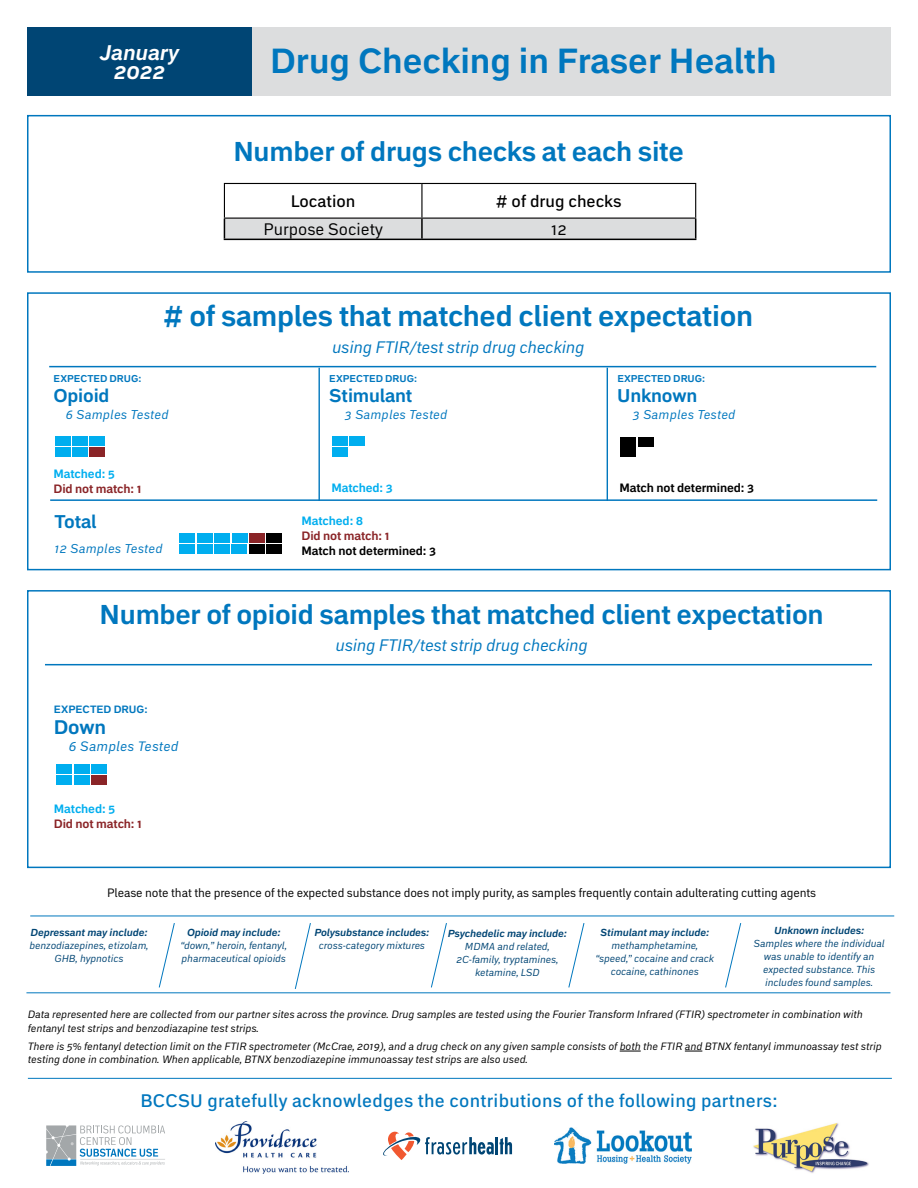
<style>
.page{position:relative;width:918px;height:1188px;background:#fff}
.page>*{position:absolute;margin:0;border:0;box-sizing:border-box;transform-origin:0 0}
.t1{font:700 34.5px "Embarcadero MVB Pro";color:#0077be}
.t2{font:700 28.5px "Embarcadero MVB Pro";letter-spacing:-.01em;color:#0077be}
.t3{font:700 27px "Embarcadero MVB Pro";letter-spacing:-.01em;color:#0077be}
.t4{font:italic 700 21px/19.5px "Embarcadero MVB Pro";color:#fff;text-align:center}
.t5{font:700 19.5px "Embarcadero MVB Pro";color:#0077be}
.t6{font:700 18.3px "Embarcadero MVB Pro";letter-spacing:-.01em;color:#0077be}
.t7{font:500 18px "Embarcadero MVB Pro";letter-spacing:.015em;color:#0077be}
.t8{font:italic 16.5px "Embarcadero MVB Pro";letter-spacing:-.01em;color:#0077be}
.t9{font:500 16.5px "Embarcadero MVB Pro";color:#000}
.t10{font:16.5px "Embarcadero MVB Pro";color:#000}
.t11{font:italic 13.5px "Embarcadero MVB Pro";letter-spacing:.02em;color:#0077be}
.t12{font:italic 12.6px "Embarcadero MVB Pro";letter-spacing:.02em;color:#0077be}
.t13{font:12px "Embarcadero MVB Pro";letter-spacing:-.01em;color:#000}
.t14{font:700 12px "Embarcadero MVB Pro";letter-spacing:-.01em;color:#000}
.t15{font:700 12px "Embarcadero MVB Pro";letter-spacing:-.01em;color:#8a2427}
.t16{font:700 12px "Embarcadero MVB Pro";letter-spacing:-.01em;color:#00aeef}
.t17{font:italic 10.5px/13.5px "Embarcadero MVB Pro";color:#000}
.t18{font:700 10.5px "Embarcadero MVB Pro";color:#0077be}
.t19{font:italic 10.05px/12.9px "Embarcadero MVB Pro";color:#004574;text-align:center}
.t20{font:italic 700 10.05px "Embarcadero MVB Pro";color:#004574}
.t21{font:700 9.9px "Embarcadero MVB Pro";color:#0077be}
</style>
<div class="page">
<hr style="left:45px;top:664px;width:827px;height:1px;background:#0077be">
<hr style="left:49px;top:366px;width:827px;height:1px;background:#0077be">
<hr style="left:50px;top:499px;width:827px;height:2px;background:#0077be">
<hr style="left:319px;top:368px;width:1px;height:133px;background:#0077be">
<hr style="left:607px;top:368px;width:1px;height:133px;background:#0077be">
<hr style="left:26px;top:992px;width:864px;height:1px;background:#0077be">
<hr style="left:30px;top:916px;width:864px;height:1px;background:#0077be">
<svg style="left:158px;top:923px;width:17px;height:65px"></svg>
<svg style="left:294px;top:923px;width:17px;height:66px"></svg>
<svg style="left:431px;top:923px;width:16px;height:65px"></svg>
<svg style="left:568px;top:923px;width:17px;height:65px"></svg>
<svg style="left:725px;top:923px;width:17px;height:65px"></svg>
<svg style="left:383px;top:1131px;width:129px;height:29px"></svg>
<svg style="left:46px;top:1125px;width:119px;height:41px"></svg>
<hr style="left:28px;top:1078px;width:864px;height:1px;background:#0077be">
<div style="left:55px;top:448px;width:15px;height:9px;background:#00aeef"></div>
<div style="left:332px;top:448px;width:16px;height:9px;background:#00aeef"></div>
<div style="left:179px;top:544px;width:16px;height:10px;background:#00aeef"></div>
<div style="left:267px;top:544px;width:15px;height:10px;background:#000"></div>
<div style="left:72px;top:448px;width:16px;height:9px;background:#00aeef"></div>
<div style="left:197px;top:544px;width:15px;height:10px;background:#00aeef"></div>
<div style="left:90px;top:448px;width:15px;height:9px;background:#8a2427"></div>
<div style="left:620px;top:448px;width:16px;height:9px;background:#000"></div>
<div style="left:214px;top:544px;width:16px;height:10px;background:#00aeef"></div>
<div style="left:55px;top:437px;width:15px;height:9px;background:#00aeef"></div>
<div style="left:332px;top:437px;width:16px;height:9px;background:#00aeef"></div>
<div style="left:179px;top:534px;width:16px;height:9px;background:#00aeef"></div>
<div style="left:267px;top:534px;width:15px;height:9px;background:#000"></div>
<div style="left:72px;top:437px;width:16px;height:9px;background:#00aeef"></div>
<div style="left:350px;top:437px;width:15px;height:9px;background:#00aeef"></div>
<div style="left:197px;top:534px;width:15px;height:9px;background:#00aeef"></div>
<div style="left:90px;top:437px;width:15px;height:9px;background:#00aeef"></div>
<div style="left:214px;top:534px;width:16px;height:9px;background:#00aeef"></div>
<div style="left:232px;top:534px;width:15px;height:9px;background:#00aeef"></div>
<div style="left:249px;top:534px;width:16px;height:9px;background:#8a2427"></div>
<div style="left:620px;top:437px;width:16px;height:9px;background:#000"></div>
<div style="left:638px;top:437px;width:15px;height:9px;background:#000"></div>
<div style="left:232px;top:544px;width:15px;height:10px;background:#00aeef"></div>
<div style="left:249px;top:544px;width:16px;height:10px;background:#000"></div>
<div style="left:57px;top:775px;width:15px;height:10px;background:#00aeef"></div>
<div style="left:74px;top:775px;width:15px;height:10px;background:#00aeef"></div>
<div style="left:92px;top:775px;width:15px;height:10px;background:#8a2427"></div>
<div style="left:57px;top:764px;width:15px;height:10px;background:#00aeef"></div>
<div style="left:74px;top:764px;width:15px;height:10px;background:#00aeef"></div>
<div style="left:92px;top:764px;width:15px;height:10px;background:#00aeef"></div>
<img style="left:216px;top:1121px;width:132px;height:52px">
<hr style="left:224px;top:183px;width:198px;height:1px;background:#000">
<hr style="left:224px;top:184px;width:1px;height:34px;background:#000">
<hr style="left:422px;top:183px;width:274px;height:1px;background:#000">
<hr style="left:421px;top:184px;width:2px;height:34px;background:#000">
<hr style="left:695px;top:184px;width:1px;height:34px;background:#000">
<svg style="left:224px;top:218px;width:472px;height:21px;background:#cfd0d1"></svg>
<hr style="left:224px;top:239px;width:198px;height:1px;background:#000">
<hr style="left:422px;top:239px;width:274px;height:1px;background:#000">
<img style="left:555px;top:1128px;width:137px;height:35px">
<img style="left:753px;top:1123px;width:116px;height:50px">
<svg style="left:620px;top:1051px;width:21px;height:1px"></svg>
<svg style="left:685px;top:1051px;width:17px;height:1px"></svg>
<div style="left:233px;top:27px;width:658px;height:69px;background:#dcddde"></div>
<div style="left:27px;top:27px;width:225px;height:69px;background:#004574"></div>
<div style="left:27px;top:115px;width:864px;height:158px;border:2px solid #0077be"></div>
<div style="left:27px;top:292px;width:864px;height:278px;border:2px solid #0077be"></div>
<div style="left:27px;top:590px;width:864px;height:278px;border:2px solid #0077be"></div>
<h3 class="t4" style="left:100px;top:42px;width:81px">January<br>2022</h3>
<h1 class="t1" style="left:270px;top:36px;width:508px">Drug Checking in Fraser Health</h1>
<h3 class="t3" style="left:233px;top:132px;width:452px">Number of drugs checks at each site</h3>
<h3 class="t9" style="left:291px;top:190px;width:66px">Location</h3>
<h3 class="t9" style="left:496px;top:190px;width:127px"># of drug checks</h3>
<h3 class="t10" style="left:263px;top:218px;width:121px">Purpose Society</h3>
<h3 class="t10" style="left:551px;top:218px;width:18px">12</h3>
<p class="t21" style="left:54px;top:372px;width:89px">EXPECTED DRUG:</p>
<h3 class="t6" style="left:54px;top:383px;width:57px">Opioid</h3>
<h2 class="t2" style="left:163px;top:296px;width:591px"># of samples that matched client expectation</h2>
<h3 class="t8" style="left:332px;top:336px;width:254px">using FTIR/test strip drug checking</h3>
<p class="t21" style="left:329px;top:372px;width:89px">EXPECTED DRUG:</p>
<h3 class="t6" style="left:329px;top:383px;width:85px">Stimulant</h3>
<p class="t21" style="left:617px;top:372px;width:89px">EXPECTED DRUG:</p>
<h3 class="t6" style="left:617px;top:383px;width:82px">Unknown</h3>
<p class="t12" style="left:66px;top:406px;width:104px">6 Samples Tested</p>
<p class="t12" style="left:345px;top:406px;width:104px">3 Samples Tested</p>
<p class="t12" style="left:633px;top:406px;width:104px">3 Samples Tested</p>
<p class="t16" style="left:54px;top:465px;width:63px">Matched: 5</p>
<p class="t15" style="left:54px;top:480px;width:90px">Did not match: 1</p>
<h3 class="t6" style="left:54px;top:509px;width:44px">Total</h3>
<p class="t12" style="left:55px;top:540px;width:110px">12 Samples Tested</p>
<p class="t16" style="left:331px;top:479px;width:63px">Matched: 3</p>
<p class="t14" style="left:619px;top:479px;width:136px">Match not determined: 3</p>
<p class="t16" style="left:302px;top:513px;width:63px">Matched: 8</p>
<p class="t15" style="left:302px;top:528px;width:90px">Did not match: 1</p>
<p class="t14" style="left:302px;top:543px;width:136px">Match not determined: 3</p>
<h3 class="t3" style="left:100px;top:595px;width:726px">Number of opioid samples that matched client expectation</h3>
<h3 class="t8" style="left:336px;top:633px;width:254px">using FTIR/test strip drug checking</h3>
<p class="t18" style="left:54px;top:701px;width:95px">EXPECTED DRUG:</p>
<h3 class="t5" style="left:54px;top:713px;width:54px">Down</h3>
<p class="t11" style="left:69px;top:737px;width:111px">6 Samples Tested</p>
<p class="t16" style="left:54px;top:800px;width:63px">Matched: 5</p>
<p class="t15" style="left:54px;top:815px;width:90px">Did not match: 1</p>
<p class="t13" style="left:107px;top:885px;width:711px">Please note that the presence of the expected substance does not imply purity, as samples frequently contain adulterating cutting agents</p>
<p class="t20" style="left:31px;top:925px;width:118px">Depressant may include:</p>
<p class="t19" style="left:30px;top:938px;width:120px">benzodiazepines, etizolam,<br>GHB, hypnotics</p>
<p class="t20" style="left:187px;top:925px;width:95px">Opioid may include:</p>
<p class="t19" style="left:180px;top:938px;width:108px;text-align:left">“down,” heroin, fentanyl, pharmaceutical opioids</p>
<p class="t20" style="left:314px;top:925px;width:116px">Polysubstance includes:</p>
<p class="t19" style="left:319px;top:938px;width:108px">cross-category mixtures</p>
<p class="t20" style="left:448px;top:926px;width:121px">Psychedelic may include:</p>
<p class="t19" style="left:456px;top:939px;width:103px">MDMA and related,<br>2C-family, tryptamines, ketamine, LSD</p>
<p class="t20" style="left:600px;top:925px;width:110px">Stimulant may include:</p>
<p class="t19" style="left:595px;top:939px;width:120px">methamphetamine, “speed,” cocaine and crack cocaine, cathinones</p>
<p class="t20" style="left:774px;top:923px;width:92px">Unknown includes:</p>
<p class="t19" style="left:754px;top:936px;width:132px">Samples where the individual was unable to identify an expected substance. This includes found samples.</p>
<p class="t17" style="left:28px;top:1007px;width:836px">Data represented here are collected from our partner sites across the province. Drug samples are tested using the Fourier Transform Infrared (FTIR) spectrometer in combination with fentanyl test strips and benzodiazapine test strips.</p>
<p class="t17" style="left:28px;top:1039px;width:855px">There is 5% fentanyl detection limit on the FTIR spectrometer (McCrae, 2019), and a drug check on any given sample consists of both the FTIR and BTNX fentanyl immunoassay test strip testing done in combination. When applicable, BTNX benzodiazepine immunoassay test strips are also used.</p>
<h3 class="t7" style="left:140px;top:1088px;width:639px">BCCSU gratefully acknowledges the contributions of the following partners:</h3>
</div>
